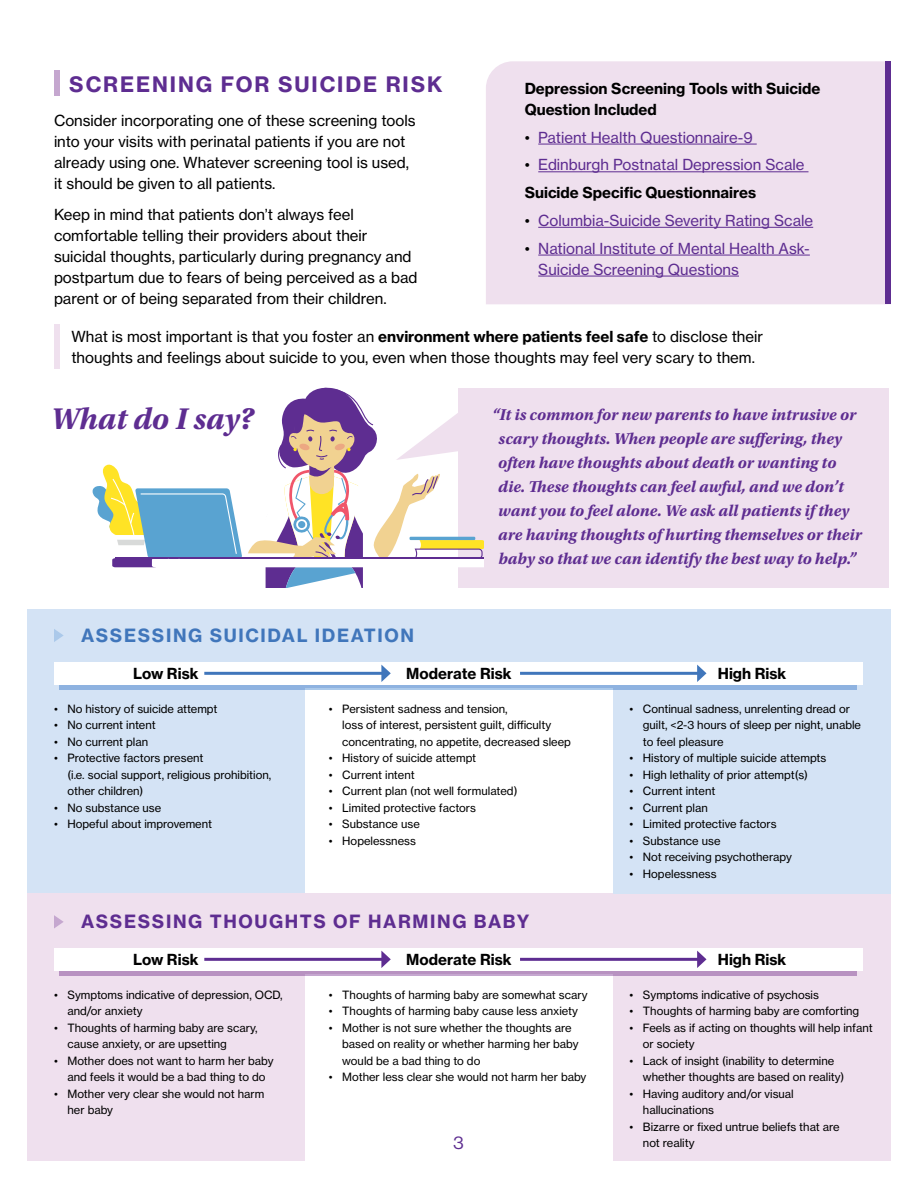
<style>
.page{position:relative;width:918px;height:1188px;background:#fff}
.page>*{position:absolute;margin:0;border:0;box-sizing:border-box;transform-origin:0 0}
.t1{font:italic 700 31.5px "Utopia Std";color:#5e2d91}
.t2{font:21px "N Haas Grotesk TX Pro 75 Bd";letter-spacing:.09em;color:#5e2d91}
.t3{font:18px "N Haas Grotesk TX Pro 75 Bd";letter-spacing:.09em;color:#5e2d91}
.t4{font:18px "N Haas Grotesk TX Pro 75 Bd";letter-spacing:.09em;color:#4076bb}
.t5{font:18px "N Haas Grotesk DS Pro 55 Rg";color:#5e2d91}
.t6{font:italic 700 16.5px/24px "Utopia Std";color:#5e2d91}
.t7{font:15px/21px "N Haas Grotesk TX Pro 55 Rg";color:#000}
.t8{font:15px/21px "N Haas Grotesk TX Pro 55 Rg";color:#5e2d91}
.t9{font:15px/21px "N Haas Grotesk TX Pro 75 Bd";color:#000}
.t10{font:11.25px/16.5px "N Haas Grotesk TX Pro 55 Rg";color:#000}
.s1{color:#000}
.s2{font-family:"N Haas Grotesk TX Pro 75 Bd"}
</style>
<div class="page">
<div style="left:486px;top:61px;width:399px;height:243px;background:#efe0ee"></div>
<div style="left:885px;top:61px;width:6px;height:243px;background:#5e2d91"></div>
<div style="left:458px;top:389px;width:430px;height:199px;background:#efe0ee"></div>
<div style="left:27px;top:935px;width:278px;height:226px;background:#efe0ee"></div>
<div style="left:27px;top:652px;width:278px;height:242px;background:#d4e3f5"></div>
<div style="left:27px;top:609px;width:864px;height:78px;background:#d4e3f5"></div>
<div style="left:27px;top:894px;width:864px;height:80px;background:#efe0ee"></div>
<div style="left:613px;top:935px;width:278px;height:226px;background:#efe0ee"></div>
<div style="left:613px;top:652px;width:278px;height:242px;background:#d4e3f5"></div>
<div style="left:59px;top:667px;width:798px;height:23px;background:linear-gradient(to right,#8eb2e0,#8eb2e0)"></div>
<div style="left:59px;top:953px;width:798px;height:23px;background:linear-gradient(to right,#b892c1,#b892c1)"></div>
<div style="left:54px;top:662px;width:809px;height:22px;background:#fff"></div>
<div style="left:54px;top:948px;width:809px;height:22px;background:#fff"></div>
<hr style="left:538px;top:144px;width:219px;height:1px;background:#5e2d91">
<hr style="left:538px;top:171px;width:271px;height:1px;background:#5e2d91">
<hr style="left:538px;top:227px;width:275px;height:1px;background:#5e2d91">
<hr style="left:538px;top:255px;width:272px;height:1px;background:#5e2d91">
<hr style="left:538px;top:276px;width:201px;height:1px;background:#5e2d91">
<div style="left:54px;top:70px;width:5px;height:26px;background:#c5a7cf"></div>
<svg style="left:54px;top:629px;width:10px;height:13px"></svg>
<svg style="left:54px;top:915px;width:10px;height:14px"></svg>
<hr style="left:204px;top:958px;width:180px;height:3px;background:#5e2d91">
<svg style="left:381px;top:951px;width:10px;height:17px"></svg>
<hr style="left:204px;top:672px;width:180px;height:3px;background:#4076bb">
<svg style="left:381px;top:665px;width:10px;height:17px"></svg>
<hr style="left:520px;top:958px;width:180px;height:3px;background:#5e2d91">
<svg style="left:697px;top:951px;width:10px;height:17px"></svg>
<hr style="left:520px;top:672px;width:180px;height:3px;background:#4076bb">
<svg style="left:697px;top:665px;width:10px;height:17px"></svg>
<svg style="left:92px;top:387px;width:392px;height:201px"></svg>
<div style="left:54px;top:325px;width:5px;height:44px;background:#efe0ee"></div>
<h2 class="t2" style="left:69px;top:71px;width:375px">SCREENING FOR SUICIDE RISK</h2>
<h3 class="t7" style="left:54px;top:110px;width:363px">Consider incorporating one of these screening tools into your visits with perinatal patients if you are not already using one. Whatever screening tool is used, it should be given to all patients.</h3>
<p class="t7" style="left:54px;top:204px;width:365px">Keep in mind that patients don’t always feel comfortable telling their providers about their suicidal thoughts, particularly during pregnancy and postpartum due to fears of being perceived as a bad parent or of being separated from their children.</p>
<h3 class="t9" style="left:525px;top:78px;width:297px">Depression Screening Tools with Suicide<br>Question Included</h3>
<h3 class="t8" style="left:525px;top:127px;width:229px"><span class="s1">•</span> Patient Health Questionnaire-9</h3>
<h3 class="t8" style="left:525px;top:154px;width:281px"><span class="s1">•</span> Edinburgh Postnatal Depression Scale</h3>
<h3 class="t9" style="left:525px;top:182px;width:233px">Suicide Specific Questionnaires</h3>
<h3 class="t8" style="left:525px;top:210px;width:290px"><span class="s1">•</span> Columbia-Suicide Severity Rating Scale</h3>
<h3 class="t8" style="left:538px;top:238px;width:273px;text-indent:-14px"><span class="s1">•</span> National Institute of Mental Health Ask-<br>Suicide Screening Questions</h3>
<h3 class="t7" style="left:71px;top:326px;width:693px">What is most important is that you foster an <span class="s2">environment where patients feel safe</span> to disclose their thoughts and feelings about suicide to you, even when those thoughts may feel very scary to them.</h3>
<h1 class="t1" style="left:51px;top:400px;width:204px">What do I say?</h1>
<h3 class="t4" style="left:81px;top:624px;width:335px">ASSESSING SUICIDAL IDEATION</h3>
<p class="t6" style="left:498px;top:403px;width:365px;text-indent:-6px">“It is common for new parents to have intrusive or scary thoughts. When people are suffering, they often have thoughts about death or wanting to die. These thoughts can feel awful, and we don’t want you to feel alone. We ask all patients if they are having thoughts of hurting themselves or their baby so that we can identify the best way to help.”</p>
<h3 class="t9" style="left:133px;top:663px;width:67px">Low Risk</h3>
<h3 class="t9" style="left:406px;top:663px;width:107px">Moderate Risk</h3>
<h3 class="t9" style="left:718px;top:663px;width:70px">High Risk</h3>
<p class="t10" style="left:54px;top:700px;width:165px">• No history of suicide attempt</p>
<p class="t10" style="left:54px;top:717px;width:103px">• No current intent</p>
<p class="t10" style="left:54px;top:733px;width:96px">• No current plan</p>
<p class="t10" style="left:68px;top:750px;width:205px;text-indent:-14px">• Protective factors present<br>(i.e. social support, religious prohibition, other children)</p>
<p class="t10" style="left:54px;top:799px;width:109px">• No substance use</p>
<p class="t10" style="left:54px;top:816px;width:160px">• Hopeful about improvement</p>
<p class="t10" style="left:342px;top:700px;width:230px;text-indent:-14px">• Persistent sadness and tension,<br>loss of interest, persistent guilt, difficulty concentrating, no appetite, decreased sleep</p>
<p class="t10" style="left:329px;top:750px;width:149px">• History of suicide attempt</p>
<p class="t10" style="left:329px;top:766px;width:87px">• Current intent</p>
<p class="t10" style="left:329px;top:783px;width:190px">• Current plan (not well formulated)</p>
<p class="t10" style="left:329px;top:799px;width:149px">• Limited protective factors</p>
<p class="t10" style="left:329px;top:816px;width:93px">• Substance use</p>
<p class="t10" style="left:329px;top:832px;width:89px">• Hopelessness</p>
<p class="t10" style="left:643px;top:700px;width:220px;text-indent:-14px">• Continual sadness, unrelenting dread or guilt, &lt;2-3 hours of sleep per night, unable to feel pleasure</p>
<p class="t10" style="left:629px;top:750px;width:198px">• History of multiple suicide attempts</p>
<p class="t10" style="left:629px;top:766px;width:180px">• High lethality of prior attempt(s)</p>
<p class="t10" style="left:629px;top:783px;width:87px">• Current intent</p>
<p class="t10" style="left:629px;top:799px;width:80px">• Current plan</p>
<p class="t10" style="left:629px;top:816px;width:149px">• Limited protective factors</p>
<p class="t10" style="left:629px;top:832px;width:93px">• Substance use</p>
<p class="t10" style="left:629px;top:849px;width:164px">• Not receiving psychotherapy</p>
<p class="t10" style="left:629px;top:865px;width:89px">• Hopelessness</p>
<h3 class="t3" style="left:81px;top:910px;width:450px">ASSESSING THOUGHTS OF HARMING BABY</h3>
<h3 class="t9" style="left:133px;top:949px;width:67px">Low Risk</h3>
<h3 class="t9" style="left:406px;top:949px;width:107px">Moderate Risk</h3>
<h3 class="t9" style="left:718px;top:949px;width:70px">High Risk</h3>
<p class="t10" style="left:68px;top:986px;width:217px;text-indent:-14px">• Symptoms indicative of depression, OCD, and/or anxiety</p>
<p class="t10" style="left:68px;top:1019px;width:192px;text-indent:-14px">• Thoughts of harming baby are scary, cause anxiety, or are upsetting</p>
<p class="t10" style="left:54px;top:1052px;width:221px;text-align:center">• Mother does not want to harm her baby and feels it would be a bad thing to do</p>
<p class="t10" style="left:68px;top:1085px;width:198px;text-indent:-14px">• Mother very clear she would not harm her baby</p>
<p class="t10" style="left:329px;top:986px;width:260px">• Thoughts of harming baby are somewhat scary</p>
<p class="t10" style="left:329px;top:1003px;width:251px">• Thoughts of harming baby cause less anxiety</p>
<p class="t10" style="left:342px;top:1019px;width:238px;text-indent:-14px">• Mother is not sure whether the thoughts are based on reality or whether harming her baby would be a bad thing to do</p>
<p class="t10" style="left:329px;top:1069px;width:259px">• Mother less clear she would not harm her baby</p>
<h3 class="t5" style="left:454px;top:1133px;width:12px">3</h3>
<p class="t10" style="left:629px;top:986px;width:191px">• Symptoms indicative of psychosis</p>
<p class="t10" style="left:629px;top:1003px;width:231px">• Thoughts of harming baby are comforting</p>
<p class="t10" style="left:643px;top:1019px;width:231px;text-indent:-14px">• Feels as if acting on thoughts will help infant or society</p>
<p class="t10" style="left:643px;top:1052px;width:203px;text-indent:-14px">• Lack of insight (inability to determine whether thoughts are based on reality)</p>
<p class="t10" style="left:643px;top:1085px;width:152px;text-indent:-14px">• Having auditory and/or visual hallucinations</p>
<p class="t10" style="left:643px;top:1118px;width:198px;text-indent:-14px">• Bizarre or fixed untrue beliefs that are not reality</p>
</div>
